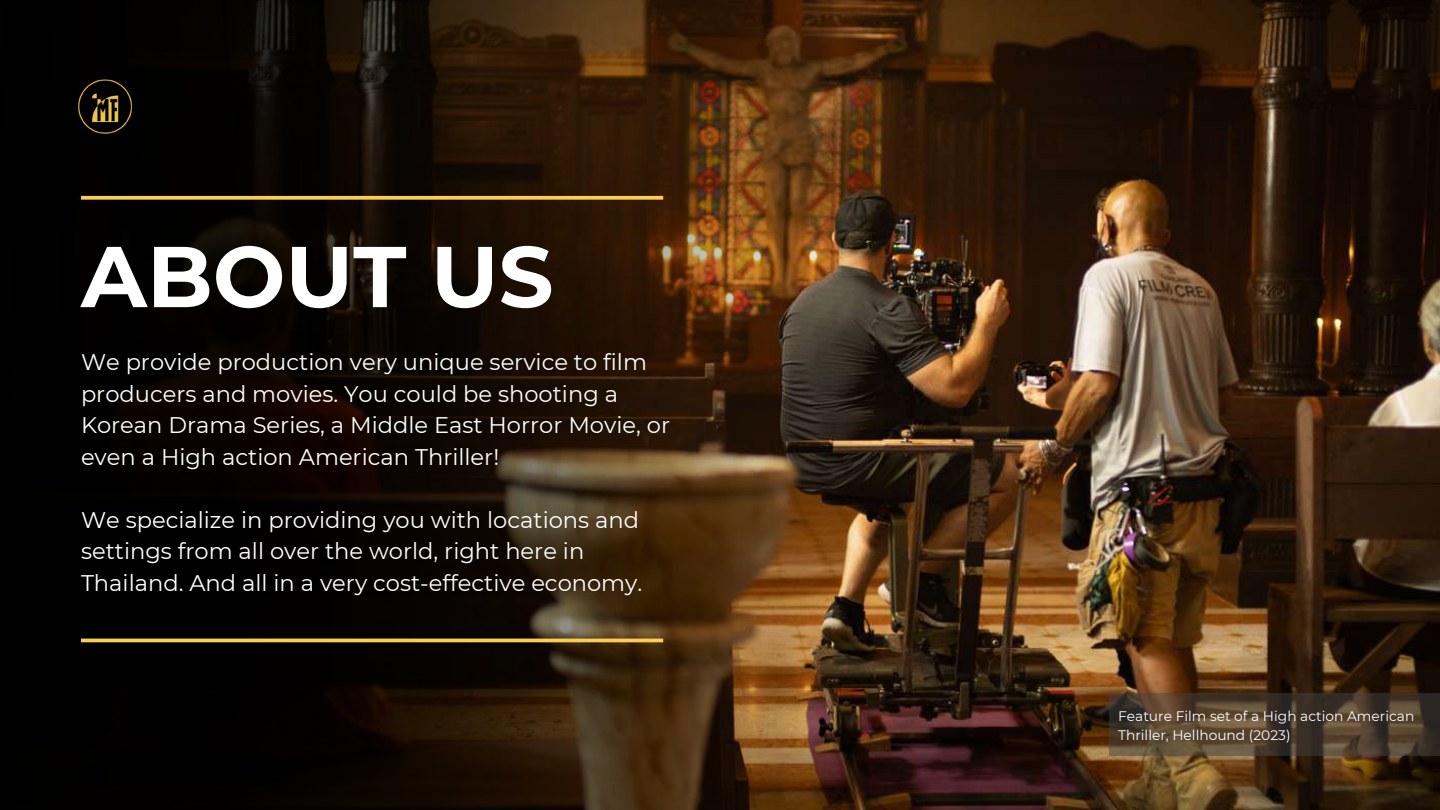
<style>
.page{position:relative;width:1440px;height:810px;background:#fff}
.page>*{position:absolute;margin:0;border:0;box-sizing:border-box;transform-origin:0 0}
.t1{font:700 86.1px "Montserrat";color:#fff}
.t2{font:22.6px/31.5px "Montserrat";color:#fff}
.t3{font:13.8px/19.2px "Montserrat";color:#fff}
</style>
<div class="page">
<img style="left:0;top:0;width:1440px;height:810px">
<svg style="left:1109px;top:693px;width:331px;height:63px;background:#4d3e2e"></svg>
<div style="left:41px;top:55px;width:129px;height:103px;background:#010100"></div>
<svg style="left:81px;top:196px;width:582px;height:4px;background:#e5bd4b"></svg>
<hr style="left:81px;top:639px;width:582px;height:3px;background:#f9ce52">
<h1 class="t1" style="left:81px;top:224px;width:474px">ABOUT US</h1>
<p class="t2" style="left:81px;top:346px;width:591px">We provide production very unique service to film producers and movies. You could be shooting a Korean Drama Series, a Middle East Horror Movie, or even a High action American Thriller!</p>
<p class="t2" style="left:81px;top:504px;width:563px">We specialize in providing you with locations and settings from all over the world, right here in<br>Thailand. And all in a very cost-effective economy.</p>
<p class="t3" style="left:1118px;top:706px;width:298px">Feature Film set of a High action American<br>Thriller, Hellhound (2023)</p>
</div>
